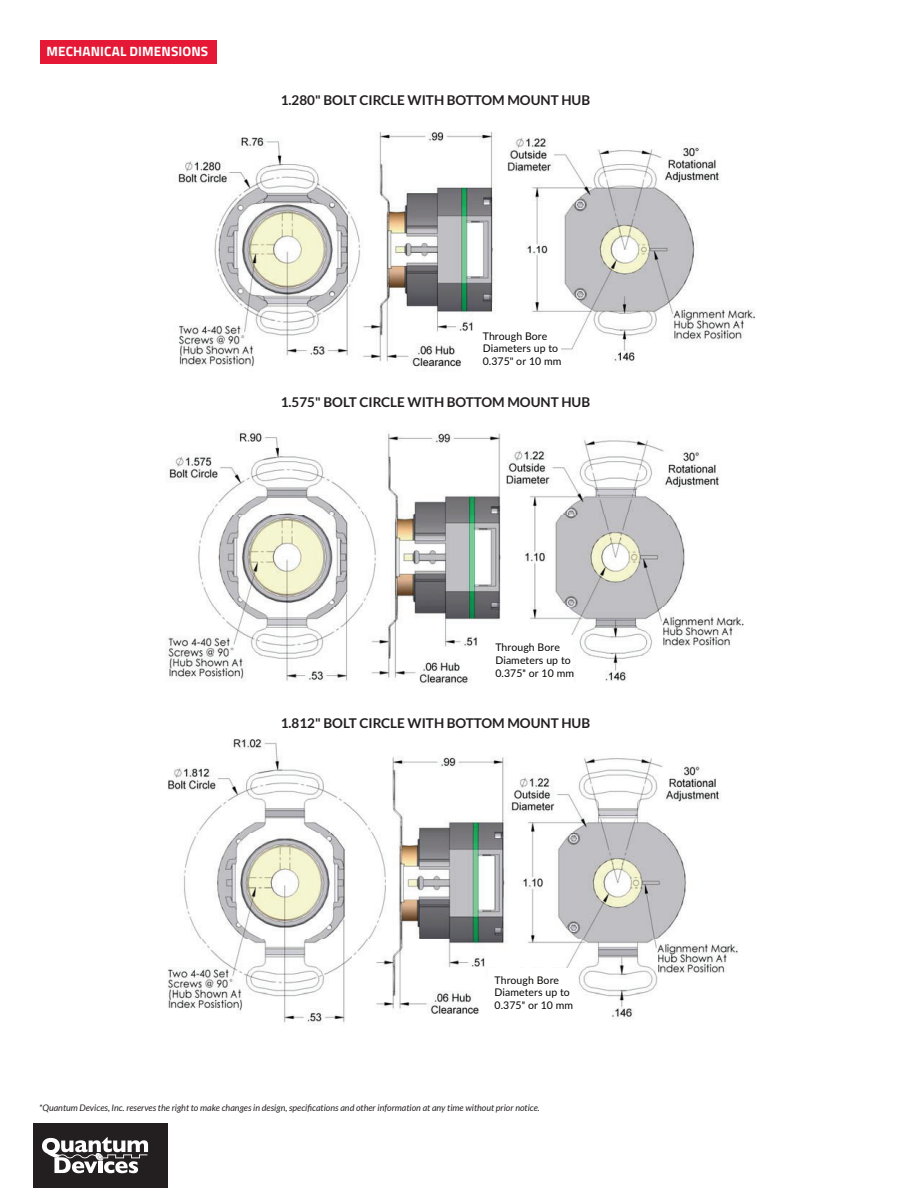
<style>
.page{position:relative;width:918px;height:1188px;background:#fff}
.page>*{position:absolute;margin:0;border:0;box-sizing:border-box;transform-origin:0 0}
.t1{font:700 13.5px "Lato";color:#231f20}
.t2{font:700 13.5px "Titillium Web";letter-spacing:.01em;color:#fff}
.t3{font:10.5px/12.6px "Lato";letter-spacing:.005em;color:#040503}
.t4{font:italic 9px "Lato";color:#231f20}
</style>
<div class="page">
<div style="left:33px;top:1123px;width:135px;height:65px;background:#231f20"></div>
<svg style="left:42px;top:1137px;width:106px;height:36px"></svg>
<div style="left:40px;top:40px;width:177px;height:24px;background:#e51836"></div>
<img style="left:167px;top:739px;width:571px;height:286px">
<img style="left:178px;top:131px;width:578px;height:236px">
<img style="left:166px;top:430px;width:578px;height:257px">
<div style="left:477px;top:324px;width:84px;height:49px;background:#fff"></div>
<div style="left:489px;top:636px;width:84px;height:48px;background:#fff"></div>
<div style="left:489px;top:968px;width:83px;height:48px;background:#fff"></div>
<p class="t2" style="left:47px;top:41px;width:163px">MECHANICAL DIMENSIONS</p>
<p class="t1" style="left:281px;top:92px;width:311px">1.280" BOLT CIRCLE WITH BOTTOM MOUNT HUB</p>
<p class="t3" style="left:483px;top:329px;width:80px">Through Bore<br>Diameters up to<br>0.375'' or 10 mm</p>
<p class="t1" style="left:281px;top:395px;width:311px">1.575" BOLT CIRCLE WITH BOTTOM MOUNT HUB</p>
<p class="t3" style="left:495px;top:641px;width:80px">Through Bore<br>Diameters up to<br>0.375'' or 10 mm</p>
<p class="t1" style="left:281px;top:716px;width:311px">1.812" BOLT CIRCLE WITH BOTTOM MOUNT HUB</p>
<p class="t3" style="left:495px;top:973px;width:80px">Through Bore<br>Diameters up to<br>0.375'' or 10 mm</p>
<p class="t4" style="left:39px;top:1102px;width:502px">*Quantum Devices, Inc. reserves the right to make changes in design, specifications and other information at any time without prior notice.</p>
</div>
